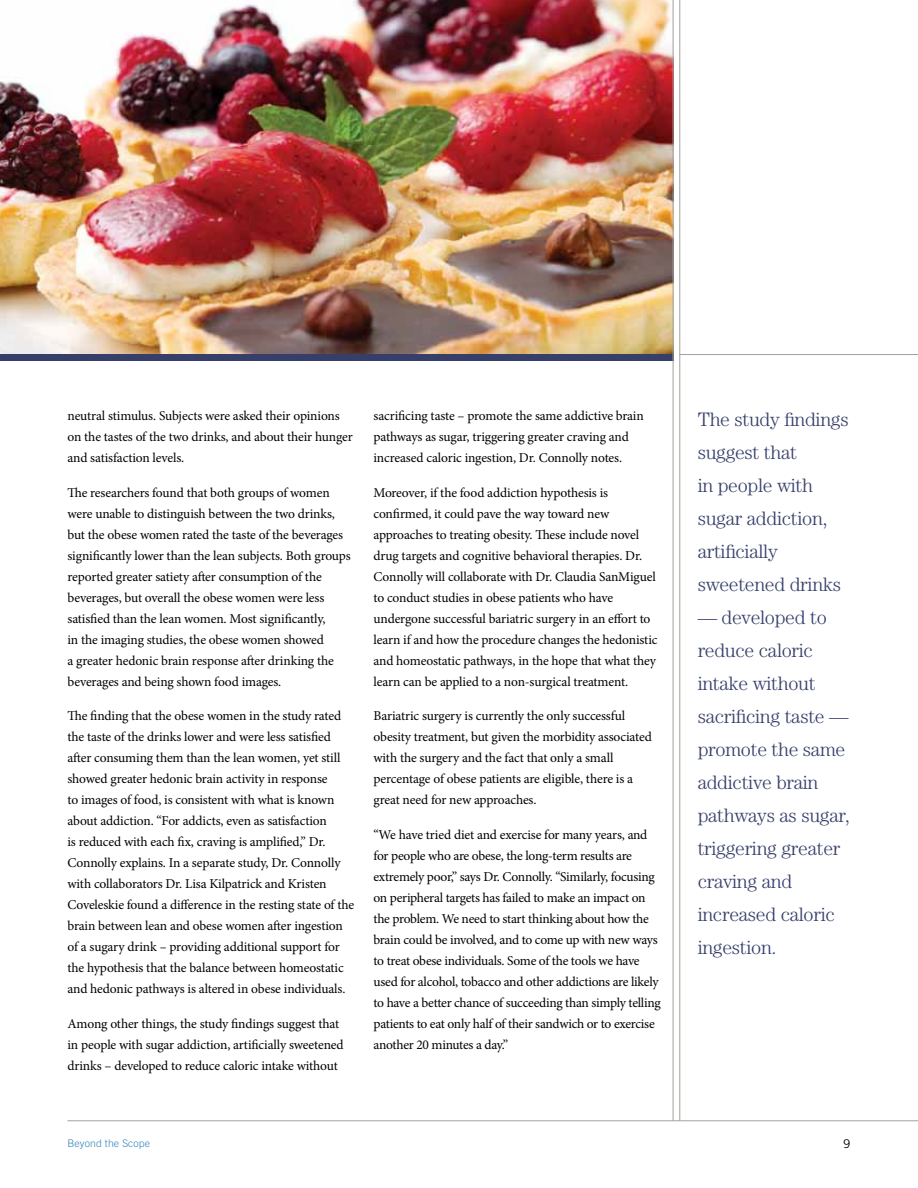
<style>
.page{position:relative;width:918px;height:1188px;background:#fff}
.page>*{position:absolute;margin:0;border:0;box-sizing:border-box;transform-origin:0 0}
.Subhead{font:300 19.5px/33px "Century";letter-spacing:-.015em;color:#363f69}
.t1{font:13.5px/21px "Minion Pro";letter-spacing:-.015em;color:#000}
.t2{font:12px "Trade Gothic";color:#000}
.t3{font:300 10.5px "Trade Gothic";letter-spacing:.01em;color:#3284bf}
</style>
<div class="page">
<img style="left:0;top:0;width:673px;height:354px">
<div style="left:0;top:354px;width:673px;height:7px;background:#363f69"></div>
<hr style="left:68px;top:1120px;width:850px;height:1px;background:#a2a19d">
<hr style="left:673px;top:0;width:1px;height:1121px;background:#a2a19d">
<hr style="left:680px;top:0;width:1px;height:1121px;background:#a2a19d">
<hr style="left:680px;top:354px;width:238px;height:1px;background:#a2a19d">
<p class="t1" style="left:68px;top:405px;width:287px">neutral stimulus. Subjects were asked their opinions on the tastes of the two drinks, and about their hunger and satisfaction levels.</p>
<p class="t1" style="left:68px;top:482px;width:285px">The researchers found that both groups of women were unable to distinguish between the two drinks, but the obese women rated the taste of the beverages significantly lower than the lean subjects. Both groups reported greater satiety after consumption of the beverages, but overall the obese women were less satisfied than the lean women. Most significantly,<br>in the imaging studies, the obese women showed<br>a greater hedonic brain response after drinking the beverages and being shown food images.</p>
<p class="t1" style="left:68px;top:705px;width:288px">The finding that the obese women in the study rated the taste of the drinks lower and were less satisfied after consuming them than the lean women, yet still showed greater hedonic brain activity in response<br>to images of food, is consistent with what is known about addiction. “For addicts, even as satisfaction<br>is reduced with each fix, craving is amplified,” Dr.<br>Connolly explains. In a separate study, Dr. Connolly with collaborators Dr. Lisa Kilpatrick and Kristen Coveleskie found a difference in the resting state of the brain between lean and obese women after ingestion of a sugary drink – providing additional support for the hypothesis that the balance between homeostatic and hedonic pathways is altered in obese individuals.</p>
<p class="t1" style="left:68px;top:1013px;width:278px">Among other things, the study findings suggest that in people with sugar addiction, artificially sweetened drinks – developed to reduce caloric intake without</p>
<p class="t1" style="left:374px;top:405px;width:272px">sacrificing taste – promote the same addictive brain pathways as sugar, triggering greater craving and increased caloric ingestion, Dr. Connolly notes.</p>
<p class="t1" style="left:374px;top:482px;width:286px">Moreover, if the food addiction hypothesis is confirmed, it could pave the way toward new approaches to treating obesity. These include novel drug targets and cognitive behavioral therapies. Dr.<br>Connolly will collaborate with Dr. Claudia SanMiguel to conduct studies in obese patients who have undergone successful bariatric surgery in an effort to learn if and how the procedure changes the hedonistic and homeostatic pathways, in the hope that what they learn can be applied to a non-surgical treatment.</p>
<p class="t1" style="left:374px;top:705px;width:280px">Bariatric surgery is currently the only successful obesity treatment, but given the morbidity associated with the surgery and the fact that only a small percentage of obese patients are eligible, there is a great need for new approaches.</p>
<p class="t1" style="left:374px;top:824px;width:289px">“We have tried diet and exercise for many years, and for people who are obese, the long-term results are extremely poor,” says Dr. Connolly. “Similarly, focusing on peripheral targets has failed to make an impact on the problem. We need to start thinking about how the brain could be involved, and to come up with new ways to treat obese individuals. Some of the tools we have used for alcohol, tobacco and other addictions are likely to have a better chance of succeeding than simply telling patients to eat only half of their sandwich or to exercise another 20 minutes a day.”</p>
<p class="t3" style="left:68px;top:1137px;width:84px">Beyond the Scope</p>
<p class="Subhead" style="left:698px;top:402px;width:153px">The study findings suggest that<br>in people with sugar addiction, artificially sweetened drinks</p>
<p class="Subhead" style="left:698px;top:600px;width:154px">— developed to reduce caloric intake without sacrificing taste — promote the same addictive brain pathways as sugar, triggering greater craving and increased caloric ingestion.</p>
<p class="t2" style="left:843px;top:1136px;width:9px">9</p>
</div>
